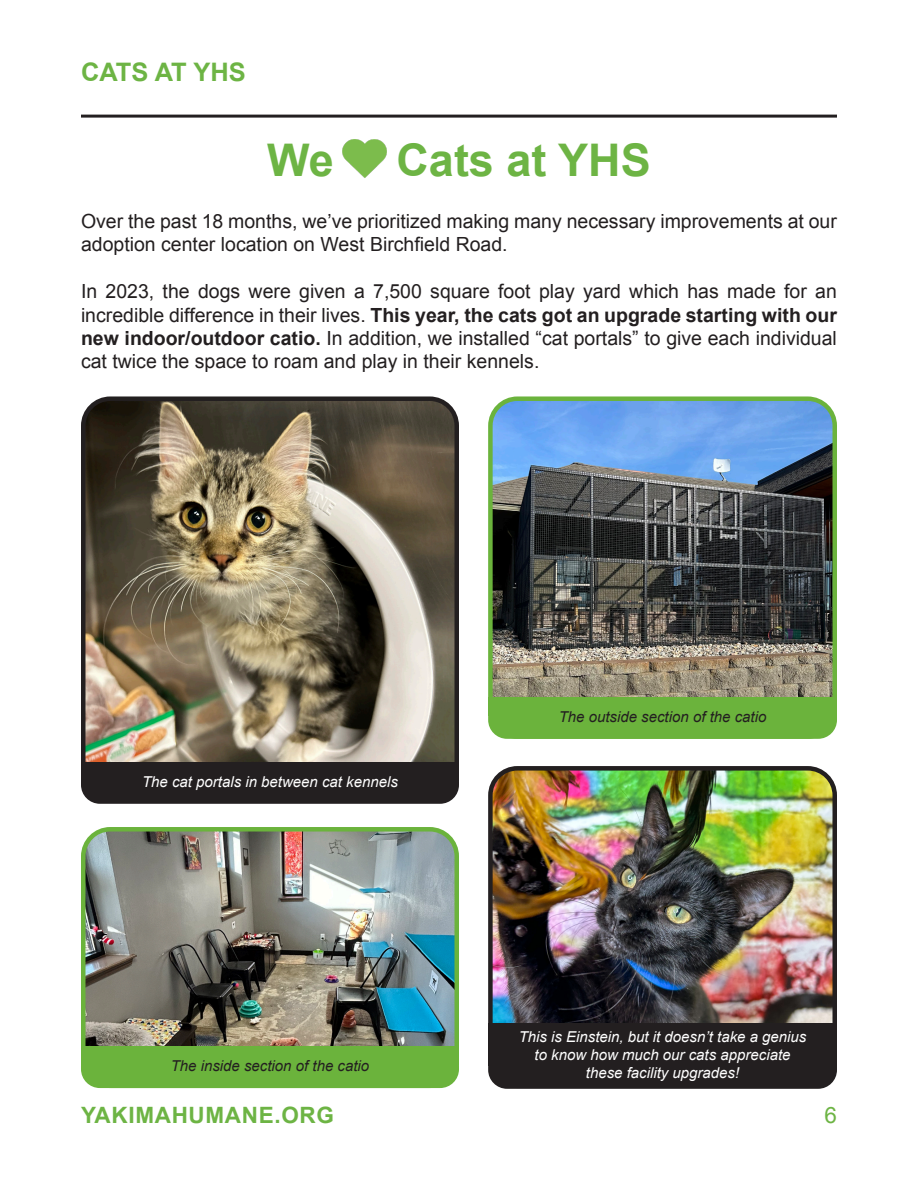
<style>
.page{position:relative;width:918px;height:1188px;background:#fff}
.page>*{position:absolute;margin:0;border:0;box-sizing:border-box;transform-origin:0 0}
.t1{font:700 45px "Arial";color:#6db444}
.t2{font:700 25.5px "Arial";color:#6db444}
.t3{font:700 22.5px "Arial";letter-spacing:.03em;color:#6db444}
.t4{font:22.5px "Arial";color:#6db444}
.Paragraph_Style_1{font:19.5px/23.4px "Arial";color:#231f20}
.Paragraph_Style_3{font:italic 15px/18px "Arial";color:#fff;text-align:center}
.Paragraph_Style_3-2{font:italic 15px "Arial";color:#231f20}
.s1{font-weight:700}
</style>
<div class="page">
<hr style="left:81px;top:115px;width:756px;height:3px;background:#231f20">
<img style="left:342px;top:139px;width:45px;height:39px">
<img style="left:83px;top:401px;width:374px;height:400px">
<div style="left:81px;top:396px;width:378px;height:407px;border:4px solid #231f20;border-radius:27px"></div>
<img style="left:490px;top:401px;width:345px;height:336px">
<div style="left:488px;top:396px;width:349px;height:343px;border:4px solid #6bb33c;border-radius:27px"></div>
<img style="left:83px;top:832px;width:374px;height:254px">
<div style="left:81px;top:827px;width:378px;height:261px;border:4px solid #6bb33c;border-radius:27px"></div>
<img style="left:490px;top:771px;width:345px;height:315px">
<div style="left:488px;top:766px;width:349px;height:322px;border:4px solid #231f20;border-radius:27px"></div>
<div style="left:81px;top:1047px;width:378px;height:41px;background:#6bb33c;border-radius:19px"></div>
<div style="left:81px;top:1046px;width:378px;height:19px;background:#6bb33c"></div>
<div style="left:81px;top:763px;width:378px;height:41px;background:#231f20;border-radius:19px"></div>
<div style="left:81px;top:762px;width:378px;height:19px;background:#231f20"></div>
<div style="left:488px;top:698px;width:349px;height:41px;background:#6bb33c;border-radius:19px"></div>
<div style="left:488px;top:697px;width:349px;height:19px;background:#6bb33c"></div>
<div style="left:488px;top:1048px;width:349px;height:41px;background:#231f20;border-radius:19px"></div>
<div style="left:488px;top:1023px;width:349px;height:43px;background:#231f20"></div>
<p class="t2" style="left:81px;top:55px;width:166px">CATS AT YHS</p>
<p class="t1" style="left:267px;top:130px;width:68px">We</p>
<p class="t1" style="left:396px;top:130px;width:256px">Cats at YHS</p>
<p class="Paragraph_Style_1" style="left:81px;top:210px;width:757px">Over the past 18 months, we’ve prioritized making many necessary improvements at our adoption center location on West Birchfield Road.</p>
<p class="Paragraph_Style_1" style="left:81px;top:280px;width:758px;text-align:justify">In 2023, the dogs were given a 7,500 square foot play yard which has made for an incredible difference in their lives. <span class="s1">This year, the cats got an upgrade starting with our new indoor/outdoor catio.</span> In addition, we installed “cat portals” to give each individual cat twice the space to roam and play in their kennels.</p>
<p class="Paragraph_Style_3" style="left:142px;top:773px;width:257px">The cat portals in between cat kennels</p>
<p class="Paragraph_Style_3-2" style="left:171px;top:1056px;width:200px">The inside section of the catio</p>
<p class="Paragraph_Style_3-2" style="left:559px;top:707px;width:209px">The outside section of the catio</p>
<p class="Paragraph_Style_3" style="left:519px;top:1028px;width:289px">This is Einstein, but it doesn’t take a genius to know how much our cats appreciate these facility upgrades!</p>
<p class="t3" style="left:81px;top:1100px;width:255px">YAKIMAHUMANE.ORG</p>
<p class="t4" style="left:824px;top:1101px;width:14px">6</p>
</div>
